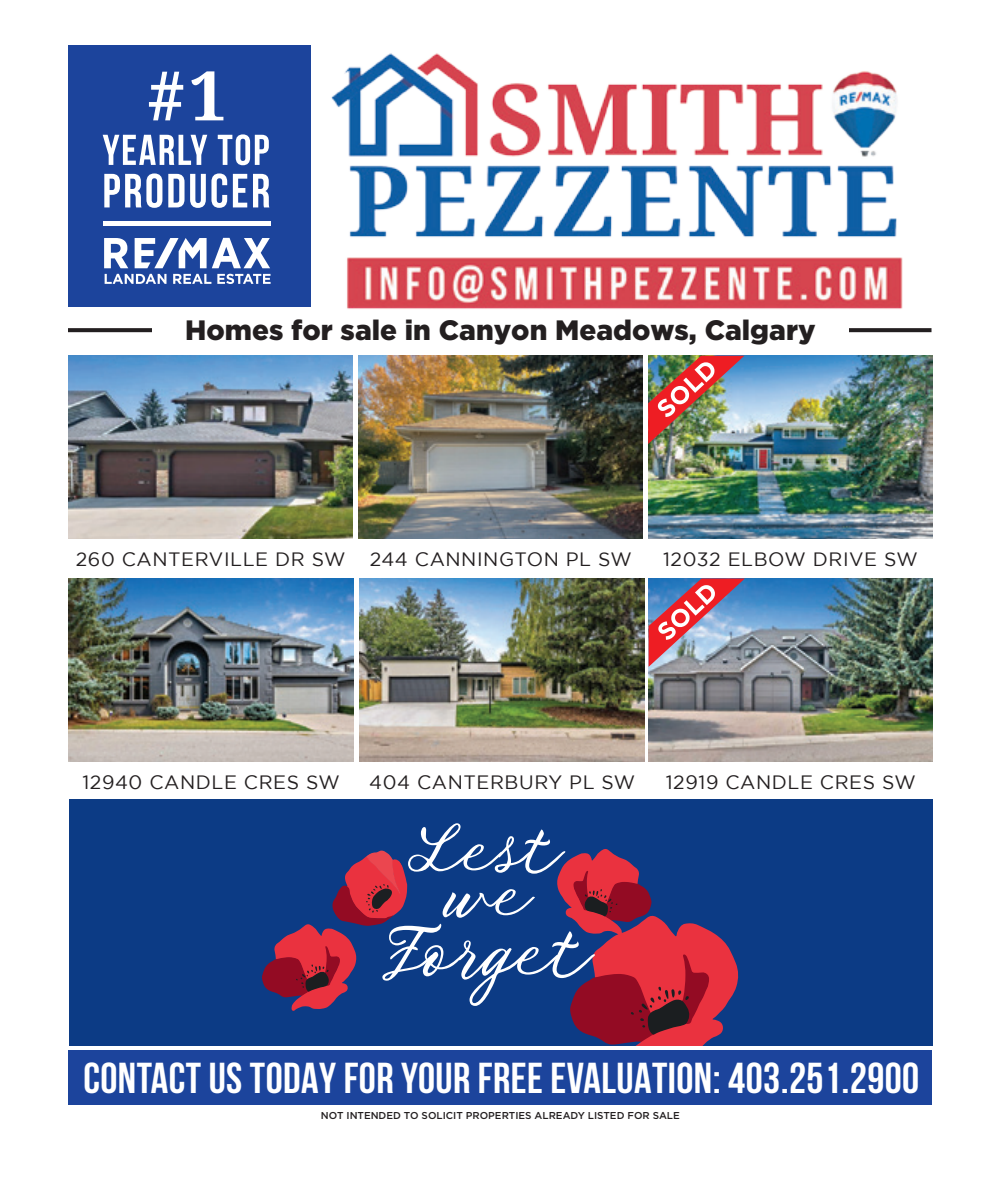
<style>
.page{position:relative;width:990px;height:1188px;background:#fff}
.page>*{position:absolute;margin:0;border:0;box-sizing:border-box;transform-origin:0 0}
.t1{font:66.6px "TT Lovelies Script Trial";letter-spacing:.015em;color:#fff}
.t2{font:63px "TT Lovelies Script Trial";letter-spacing:.015em;color:#fff}
.t3{font:700 43px "Bebas Neue";letter-spacing:.01em;color:#fff}
.t4{font:900 28px "Gotham";color:#231f20}
.t5{font:19.2px "Gotham";letter-spacing:.03em;color:#231f20}
.t6{font:500 10px "Gotham";color:#231f20}
</style>
<div class="page">
<img style="left:68px;top:579px;width:285px;height:183px">
<img style="left:360px;top:579px;width:285px;height:183px">
<img style="left:68px;top:356px;width:285px;height:182px">
<img style="left:359px;top:356px;width:284px;height:182px">
<img style="left:648px;top:356px;width:284px;height:182px">
<img style="left:648px;top:579px;width:284px;height:183px">
<svg style="left:649px;top:579px;width:96px;height:88px;background:#a7839b"></svg>
<div style="left:69px;top:799px;width:863px;height:247px;background:#0c3b85"></div>
<svg style="left:557px;top:849px;width:182px;height:197px"></svg>
<svg style="left:262px;top:851px;width:145px;height:160px"></svg>
<img style="left:648px;top:356px;width:96px;height:88px">
<svg style="left:68px;top:328px;width:864px;height:4px"></svg>
<div style="left:152px;top:320px;width:697px;height:25px;background:#fff"></div>
<div style="left:68px;top:1051px;width:864px;height:54px;background:#1c449c"></div>
<div style="left:68px;top:46px;width:242px;height:261px;background:#1c449c"></div>
<svg style="left:103px;top:135px;width:104px;height:30px"></svg>
<svg style="left:218px;top:134px;width:51px;height:31px"></svg>
<svg style="left:104px;top:173px;width:58px;height:35px"></svg>
<svg style="left:168px;top:173px;width:59px;height:35px"></svg>
<svg style="left:233px;top:174px;width:14px;height:33px"></svg>
<svg style="left:253px;top:174px;width:16px;height:33px"></svg>
<svg style="left:104px;top:238px;width:166px;height:30px"></svg>
<svg style="left:105px;top:274px;width:62px;height:10px"></svg>
<svg style="left:173px;top:274px;width:38px;height:10px"></svg>
<svg style="left:217px;top:274px;width:54px;height:10px"></svg>
<div style="left:103px;top:221px;width:168px;height:5px;background:#fff"></div>
<svg style="left:149px;top:72px;width:34px;height:48px"></svg>
<svg style="left:192px;top:71px;width:31px;height:49px"></svg>
<img style="left:331px;top:53px;width:572px;height:256px">
<h3 class="t4" style="left:185px;top:314px;width:632px">Homes for sale in Canyon Meadows, Calgary</h3>
<p class="t5" style="left:76px;top:548px;width:271px">260 CANTERVILLE DR SW</p>
<p class="t5" style="left:370px;top:548px;width:264px">244 CANNINGTON PL SW</p>
<p class="t5" style="left:663px;top:548px;width:256px">12032 ELBOW DRIVE SW</p>
<p class="t5" style="left:82px;top:772px;width:259px">12940 CANDLE CRES SW</p>
<p class="t5" style="left:369px;top:772px;width:268px">404 CANTERBURY PL SW</p>
<h2 class="t2" style="left:414px;top:811px;width:143px">Lest</h2>
<h2 class="t2" style="left:444px;top:856px;width:83px">we</h2>
<h1 class="t1" style="left:385px;top:912px;width:201px">Forget</h1>
<p class="t5" style="left:666px;top:772px;width:252px">12919 CANDLE CRES SW</p>
<h3 class="t3" style="left:83px;top:1054px;width:837px">CONTACT US TODAY FOR YOUR FREE EVALUATION: 403.251.2900</h3>
<p class="t6" style="left:321px;top:1109px;width:360px">NOT INTENDED TO SOLICIT PROPERTIES ALREADY LISTED FOR SALE</p>
</div>
